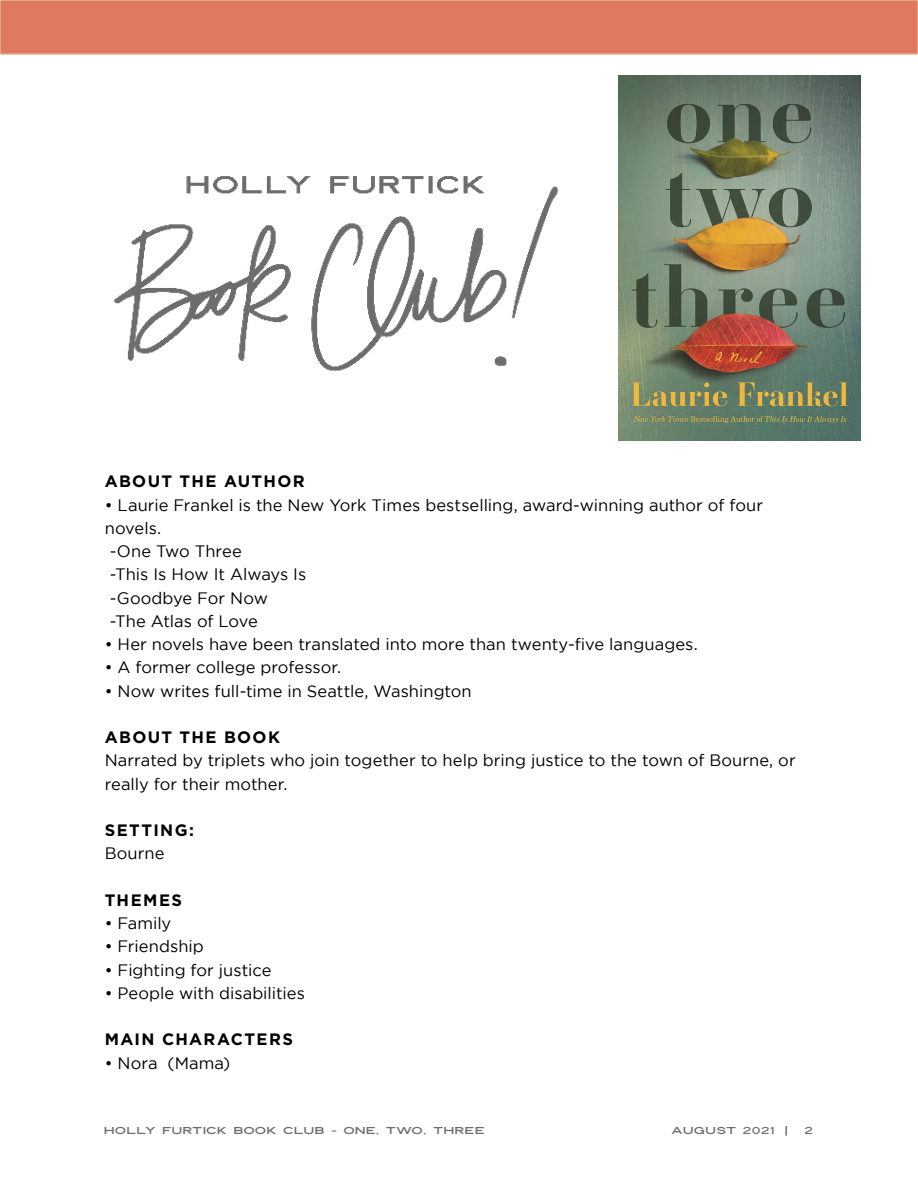
<style>
.page{position:relative;width:918px;height:1188px;background:#fff}
.page>*{position:absolute;margin:0;border:0;box-sizing:border-box;transform-origin:0 0}
.Paragraph_Style_1{font:16.5px/23.2px "Gotham";color:#000}
.Body_Copy{font:700 16.5px "Gotham";letter-spacing:.08em;color:#000}
.Body_Copy-2{font:16.5px "Gotham";letter-spacing:.005em;color:#000}
.t1{font:9.75px "Modena Sans";letter-spacing:-.02em;color:#6e6d6b}
.t2{font:9.75px "Modena Sans";color:#6e6d6b}
.s1{font-weight:700}
</style>
<div class="page">
<div style="left:0;top:0;width:918px;height:55px;background:#e0795f;border:2px solid #ddb790"></div>
<svg style="left:785px;top:1126px;width:2px;height:10px"></svg>
<img style="left:113px;top:176px;width:446px;height:196px">
<img style="left:619px;top:76px;width:242px;height:365px">
<p class="Body_Copy" style="left:105px;top:471px;width:202px">ABOUT THE AUTHOR</p>
<p class="Paragraph_Style_1" style="left:105px;top:493px;width:660px">• Laurie Frankel is the New York Times bestselling, award-winning author of four novels.</p>
<p class="Paragraph_Style_1" style="left:110px;top:539px;width:134px">-One Two Three</p>
<p class="Paragraph_Style_1" style="left:110px;top:563px;width:198px">-This Is How It Always Is</p>
<p class="Paragraph_Style_1" style="left:110px;top:586px;width:160px">-Goodbye For Now</p>
<p class="Paragraph_Style_1" style="left:110px;top:609px;width:150px">-The Atlas of Love</p>
<p class="Paragraph_Style_1" style="left:105px;top:632px;width:595px">• Her novels have been translated into more than twenty-five languages.</p>
<p class="Paragraph_Style_1" style="left:105px;top:656px;width:238px">• A former college professor.</p>
<p class="Paragraph_Style_1" style="left:105px;top:679px;width:369px">• Now writes full-time in Seattle, Washington</p>
<p class="Paragraph_Style_1" style="left:105px;top:725px;width:692px"><span class="s1">ABOUT THE BOOK<br></span>Narrated by triplets who join together to help bring justice to the town of Bourne, or really for their mother.</p>
<p class="Body_Copy" style="left:105px;top:819px;width:91px">SETTING:</p>
<p class="Body_Copy-2" style="left:105px;top:844px;width:61px">Bourne</p>
<p class="Body_Copy" style="left:105px;top:889px;width:79px">THEMES</p>
<p class="Paragraph_Style_1" style="left:105px;top:911px;width:68px">• Family</p>
<p class="Paragraph_Style_1" style="left:105px;top:935px;width:101px">• Friendship</p>
<p class="Paragraph_Style_1" style="left:105px;top:958px;width:168px">• Fighting for justice</p>
<p class="Paragraph_Style_1" style="left:105px;top:981px;width:202px">• People with disabilities</p>
<p class="Body_Copy" style="left:105px;top:1029px;width:190px">MAIN CHARACTERS</p>
<p class="Paragraph_Style_1" style="left:105px;top:1051px;width:127px">• Nora (Mama)</p>
<p class="t1" style="left:104px;top:1124px;width:382px">HOLLY FURTICK BOOK CLUB - ONE, TWO, THREE</p>
<p class="t2" style="left:671px;top:1124px;width:105px">AUGUST 2021</p>
<p class="t1" style="left:804px;top:1124px;width:10px">2</p>
</div>
